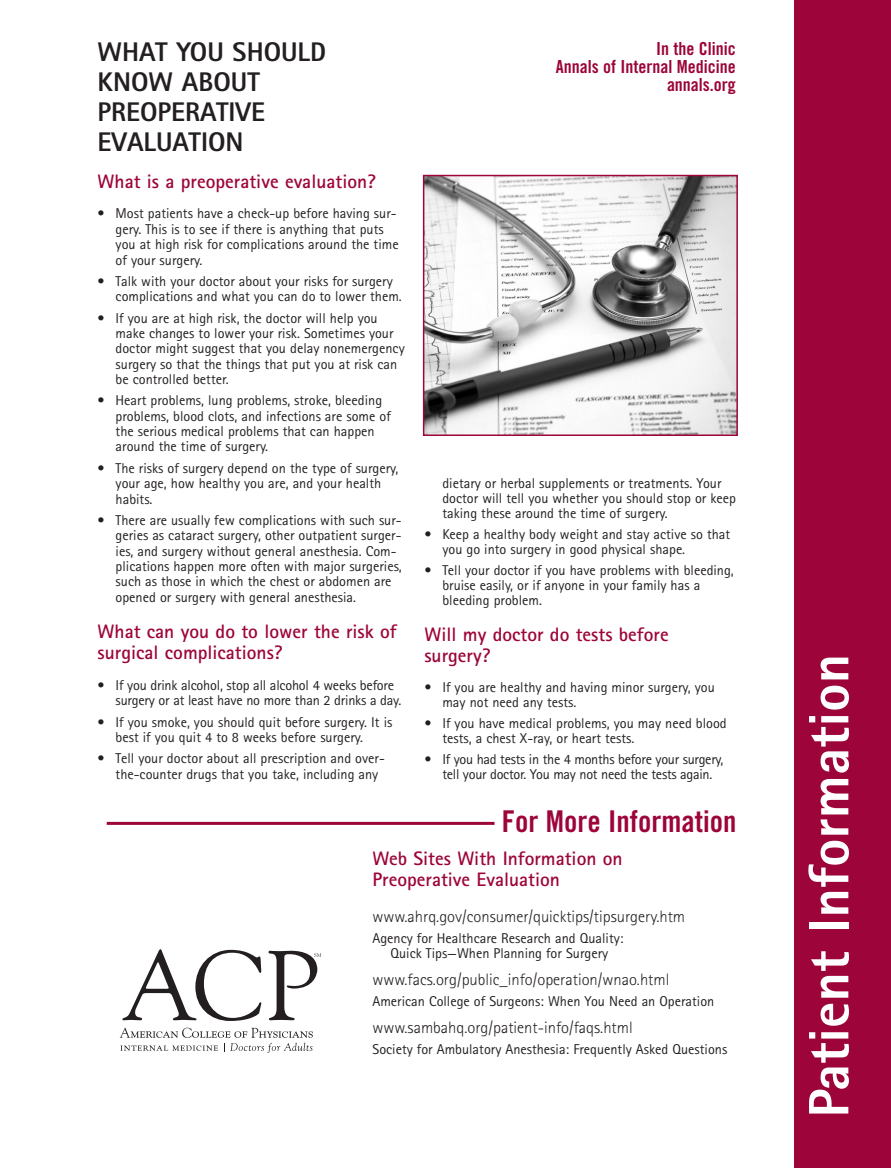
<style>
.page{position:relative;width:891px;height:1168px;background:#fff}
.page>*{position:absolute;margin:0;border:0;box-sizing:border-box;transform-origin:0 0}
.t1{font:800 57px "Rotis Sans Serif";color:#fff}
.t2{font:30px "Trade Gothic Bold Cond Twenty";color:#9d053a}
.t3{font:800 27px/30px "Rotis Sans Serif";color:#231f20}
.t4{font:700 19.5px/21px "Rotis Sans Serif";color:#9d053a}
.t5{font:18px/18px "Trade Gothic Bold Cond Twenty";color:#9d053a;text-align:right}
.t6{font:300 16.5px "Rotis Sans Serif";color:#231f20}
.t7{font:14.25px/15.3px "Rotis Sans Serif";color:#231f20}
.t8{font:14.25px/15px "Rotis Sans Serif";letter-spacing:-.02em;color:#231f20;text-align:center}
</style>
<div class="page">
<div style="left:794px;top:0;width:97px;height:1168px;background:#9d053a"></div>
<hr style="left:107px;top:822px;width:388px;height:3px;background:#9d053a">
<svg style="left:122px;top:949px;width:140px;height:72px"></svg>
<svg style="left:120px;top:1027px;width:193px;height:26px"></svg>
<svg style="left:269px;top:950px;width:52px;height:71px"></svg>
<img style="left:426px;top:178px;width:309px;height:255px">
<div style="left:423px;top:175px;width:315px;height:261px;border:2px solid #9d053a"></div>
<h3 class="t3" style="left:98px;top:40px;width:230px">WHAT YOU SHOULD<br>KNOW ABOUT<br>PRE OPERATIVE<br>EVALUATION</h3>
<p class="t5" style="left:556px;top:41px;width:182px">In the Clinic<br>Annals of Internal Medicine annals.org</p>
<h3 class="t4" style="left:98px;top:173px;width:280px">What is a preoperative evaluation?</h3>
<p class="t7" style="left:116px;top:207px;width:285px;text-indent:-18px">• Most patients have a check-up before having sur&shy;gery. This is to see if there is anything that puts you at high risk for complications around the time of your surgery.</p>
<p class="t7" style="left:116px;top:275px;width:288px;text-indent:-18px">• Talk with your doctor about your risks for surgery complications and what you can do to lower them.</p>
<p class="t7" style="left:116px;top:312px;width:291px;text-indent:-18px">• If you are at high risk, the doctor will help you make changes to lower your risk. Sometimes your doctor might suggest that you delay nonemergency surgery so that the things that put you at risk can be controlled better.</p>
<p class="t7" style="left:116px;top:394px;width:277px;text-indent:-18px">• Heart problems, lung problems, stroke, bleeding problems, blood clots, and infections are some of the serious medical problems that can happen around the time of surgery.</p>
<p class="t7" style="left:116px;top:462px;width:284px;text-indent:-18px">• The risks of surgery depend on the type of surgery, your age, how healthy you are, and your health habits.</p>
<p class="t7" style="left:116px;top:514px;width:288px;text-indent:-18px">• There are usually few complications with such sur&shy;geries as cataract surgery, other outpatient surger&shy;ies, and surgery without general anesthesia. Com&shy;plications happen more often with major surgeries, such as those in which the chest or abdomen are opened or surgery with general anesthesia.</p>
<h3 class="t4" style="left:98px;top:623px;width:301px">What can you do to lower the risk of surgical complications?</h3>
<p class="t7" style="left:116px;top:679px;width:287px;text-indent:-18px">• If you drink alcohol, stop all alcohol 4 weeks before surgery or at least have no more than 2 drinks a day.</p>
<p class="t7" style="left:116px;top:715px;width:278px;text-indent:-18px">• If you smoke, you should quit before surgery. It is best if you quit 4 to 8 weeks before surgery.</p>
<p class="t7" style="left:116px;top:752px;width:271px;text-indent:-18px">• Tell your doctor about all prescription and over&shy;the-counter drugs that you take, including any</p>
<p class="t7" style="left:442px;top:477px;width:295px">dietary or herbal supplements or treatments. Your doctor will tell you whether you should stop or keep taking these around the time of surgery.</p>
<p class="t7" style="left:442px;top:528px;width:289px;text-indent:-18px">• Keep a healthy body weight and stay active so that you go into surgery in good physical shape.</p>
<p class="t7" style="left:442px;top:564px;width:293px;text-indent:-18px">• Tell your doctor if you have problems with bleeding, bruise easily, or if anyone in your family has a bleeding problem.</p>
<h3 class="t4" style="left:424px;top:626px;width:246px">Will my doctor do tests before surgery?</h3>
<p class="t7" style="left:442px;top:681px;width:274px;text-indent:-18px">• If you are healthy and having minor surgery, you may not need any tests.</p>
<p class="t7" style="left:442px;top:717px;width:286px;text-indent:-18px">• If you have medical problems, you may need blood tests, a chest X-ray, or heart tests.</p>
<p class="t8" style="left:424px;top:753px;width:301px">• If you had tests in the 4 months before your surgery, tell your doctor. You may not need the tests again.</p>
<h2 class="t2" style="left:502px;top:810px;width:236px">For More Information</h2>
<h3 class="t4" style="left:372px;top:850px;width:252px">Web Sites With Information on<br>Preoperative Evaluation</h3>
<p class="t6" style="left:372px;top:911px;width:314px">www.ahrq.gov/consumer/quicktips/tipsurgery.htm</p>
<p class="t7" style="left:372px;top:932px;width:253px;text-align:center">Agency for Healthcare Research and Quality:<br>Quick Tips—When Planning for Surgery</p>
<p class="t6" style="left:372px;top:974px;width:298px">www.facs.org/public_info/operation/wnao.html</p>
<p class="t7" style="left:372px;top:995px;width:343px">American College of Surgeons: When You Need an Operation</p>
<p class="t6" style="left:372px;top:1022px;width:262px">www.sambahq.org/patient-info/faqs.html</p>
<p class="t7" style="left:372px;top:1043px;width:356px">Society for Ambulatory Anesthesia: Frequently Asked Questions</p>
<h1 class="t1" style="left:809px;top:1117px;width:465px;rotate:-90deg">Patient Information</h1>
</div>
